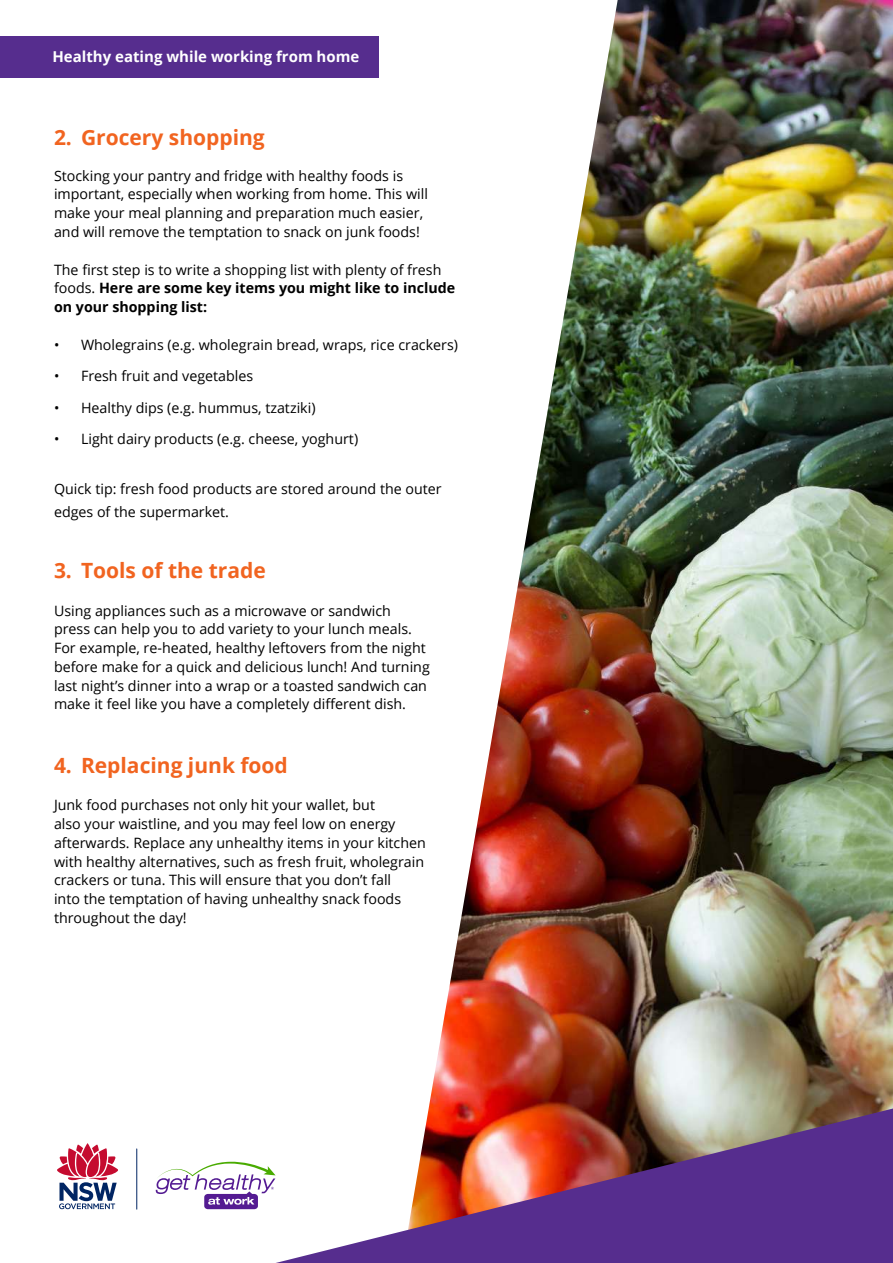
<style>
.page{position:relative;width:893px;height:1263px;background:#fff}
.page>*{position:absolute;margin:0;border:0;box-sizing:border-box;transform-origin:0 0}
.t1{font:700 21px "Open Sans";color:#f16420}
.t2{font:700 15px "Open Sans";color:#fff}
.t3{font:14.25px/18.8px "Open Sans";color:#000}
.t4{font:700 14.25px/18.8px "Open Sans";color:#000}
.s1{font-weight:400}
</style>
<div class="page">
<img style="left:428px;top:0;width:465px;height:1108px">
<img style="left:276px;top:1108px;width:617px;height:155px">
<svg style="left:156px;top:1161px;width:120px;height:48px"></svg>
<hr style="left:136px;top:1149px;width:1px;height:60px;background:#002563">
<svg style="left:57px;top:1143px;width:61px;height:66px"></svg>
<div style="left:0;top:37px;width:379px;height:41px;background:#562d8e"></div>
<p class="t2" style="left:52px;top:51px;width:308px">Healthy eating while working from home</p>
<h1 class="t1" style="left:54px;top:129px;width:212px">2. Grocery shopping</h1>
<p class="t3" style="left:54px;top:168px;width:375px">Stocking your pantry and fridge with healthy foods is important, especially when working from home. This will make your meal planning and preparation much easier, and will remove the temptation to snack on junk foods!</p>
<p class="t4" style="left:54px;top:261px;width:403px"><span class="s1">The first step is to write a shopping list with plenty of fresh foods.</span> Here are some key items you might like to include on your shopping list:</p>
<p class="t3" style="left:54px;top:336px;width:405px">• Wholegrains (e.g. wholegrain bread, wraps, rice crackers)</p>
<p class="t3" style="left:54px;top:368px;width:201px">• Fresh fruit and vegetables</p>
<p class="t3" style="left:54px;top:399px;width:263px">• Healthy dips (e.g. hummus, tzatziki)</p>
<p class="t3" style="left:54px;top:431px;width:306px">• Light dairy products (e.g. cheese, yoghurt)</p>
<p class="t3" style="left:54px;top:479px;width:389px;line-height:22.5px">Quick tip: fresh food products are stored around the outer edges of the supermarket.</p>
<h1 class="t1" style="left:54px;top:562px;width:213px">3. Tools of the trade</h1>
<p class="t3" style="left:54px;top:602px;width:377px">Using appliances such as a microwave or sandwich press can help you to add variety to your lunch meals.<br>For example, re-heated, healthy leftovers from the night before make for a quick and delicious lunch! And turning last night’s dinner into a wrap or a toasted sandwich can make it feel like you have a completely different dish.</p>
<h1 class="t1" style="left:54px;top:757px;width:235px">4. Replacing junk food</h1>
<p class="t3" style="left:54px;top:797px;width:373px">Junk food purchases not only hit your wallet, but<br>also your waistline, and you may feel low on energy afterwards. Replace any unhealthy items in your kitchen with healthy alternatives, such as fresh fruit, wholegrain crackers or tuna. This will ensure that you don’t fall<br>into the temptation of having unhealthy snack foods throughout the day!</p>
</div>
